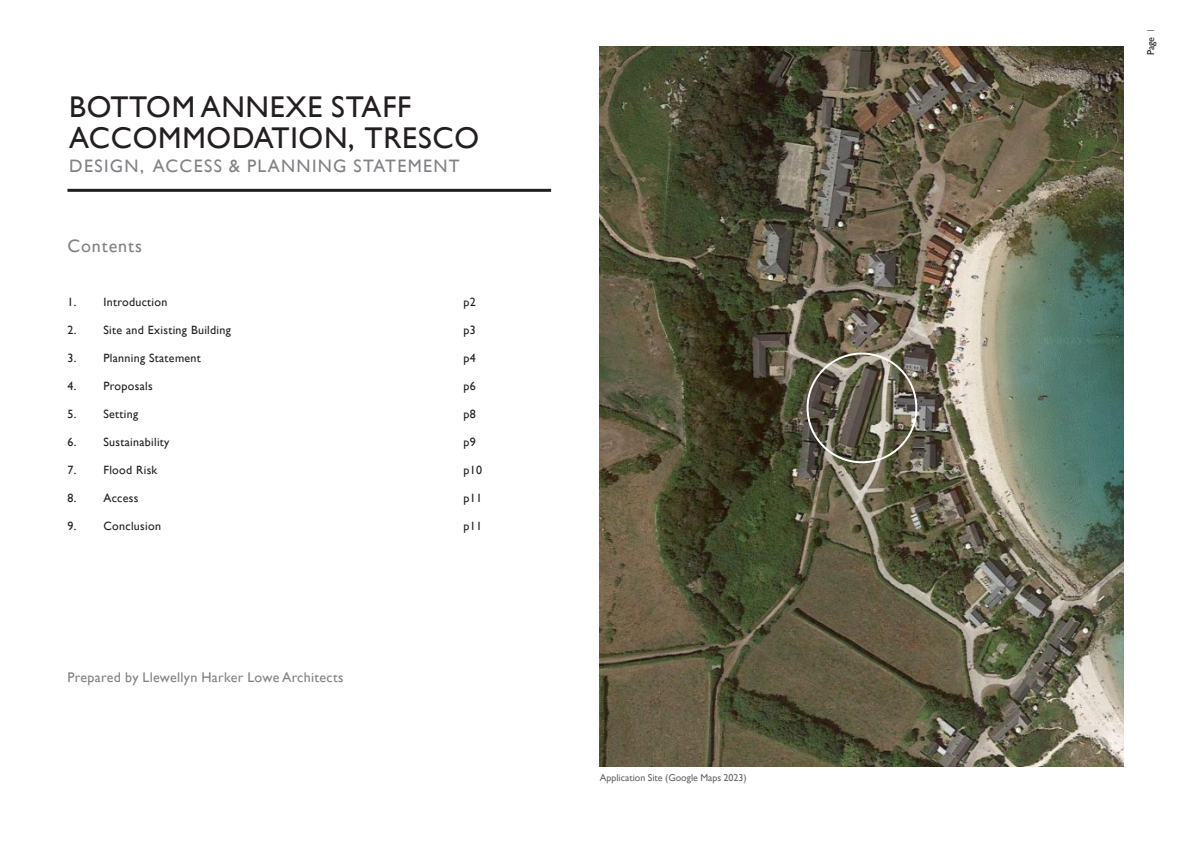
<style>
.page{position:relative;width:1191px;height:842px;background:#fff}
.page>*{position:absolute;margin:0;border:0;box-sizing:border-box;transform-origin:0 0}
.t1{font:30px/31px "Gill Sans";letter-spacing:.025em;color:#231f20}
._05_Cover_heading_gr{font:18px "Gill Sans";letter-spacing:.075em;color:#808285}
._05_Heading_colour{font:18px "Gill Sans";letter-spacing:.05em;color:#808285}
._05_Heading_colour-2{font:14px "Gill Sans";letter-spacing:.025em;color:#808285}
._05_Body_text_black{font:12px "Gill Sans";letter-spacing:.025em;color:#231f20}
._05_Small_heading{font:10px "Gill Sans";color:#666}
.t2{font:10px "Gill Sans";color:#231f20}
.s1{color:#808285}
</style>
<div class="page">
<hr style="left:67px;top:189px;width:484px;height:3px;background:#231f20">
<img style="left:600px;top:47px;width:523px;height:720px">
<div style="left:806px;top:352px;width:111px;height:111px;border:2px solid #fff;border-radius:50%"></div>
<p class="t1" style="left:69px;top:92px;width:411px">BOTTOM ANNEXE STAFF<br>ACCOMMODATION, TRESCO</p>
<p class="_05_Cover_heading_gr" style="left:69px;top:155px;width:392px">DESIGN, ACCESS &amp; PLANNING STATEMENT</p>
<p class="_05_Heading_colour" style="left:67px;top:235px;width:76px">Contents</p>
<p class="_05_Body_text_black" style="left:67px;top:295px;width:101px">1. Introduction</p>
<p class="_05_Body_text_black" style="left:463px;top:295px;width:14px">p2</p>
<p class="_05_Body_text_black" style="left:67px;top:323px;width:165px">2. Site and Existing Building</p>
<p class="_05_Body_text_black" style="left:463px;top:323px;width:14px">p3</p>
<p class="_05_Body_text_black" style="left:67px;top:351px;width:135px">3. Planning Statement</p>
<p class="_05_Body_text_black" style="left:463px;top:351px;width:14px">p4</p>
<p class="_05_Body_text_black" style="left:67px;top:379px;width:87px">4. Proposals</p>
<p class="_05_Body_text_black" style="left:463px;top:379px;width:14px">p6</p>
<p class="_05_Body_text_black" style="left:67px;top:407px;width:72px">5. Setting</p>
<p class="_05_Body_text_black" style="left:463px;top:407px;width:14px">p8</p>
<p class="_05_Body_text_black" style="left:67px;top:435px;width:104px">6. Sustainability</p>
<p class="_05_Body_text_black" style="left:463px;top:435px;width:14px">p9</p>
<p class="_05_Body_text_black" style="left:67px;top:463px;width:91px">7. Flood Risk</p>
<p class="_05_Body_text_black" style="left:463px;top:463px;width:20px">p10</p>
<p class="_05_Body_text_black" style="left:67px;top:491px;width:73px">8. Access</p>
<p class="_05_Body_text_black" style="left:463px;top:491px;width:20px">p11</p>
<p class="_05_Body_text_black" style="left:67px;top:519px;width:95px">9. Conclusion</p>
<p class="_05_Body_text_black" style="left:463px;top:519px;width:20px">p11</p>
<p class="_05_Heading_colour-2" style="left:67px;top:669px;width:277px">Prepared by Llewellyn Harker Lowe Architects</p>
<p class="_05_Small_heading" style="left:600px;top:772px;width:149px">Application Site (Google Maps 2023)</p>
<p class="t2" style="left:1145px;top:55px;width:28px;rotate:-90deg">Page <span class="s1">1</span></p>
</div>
